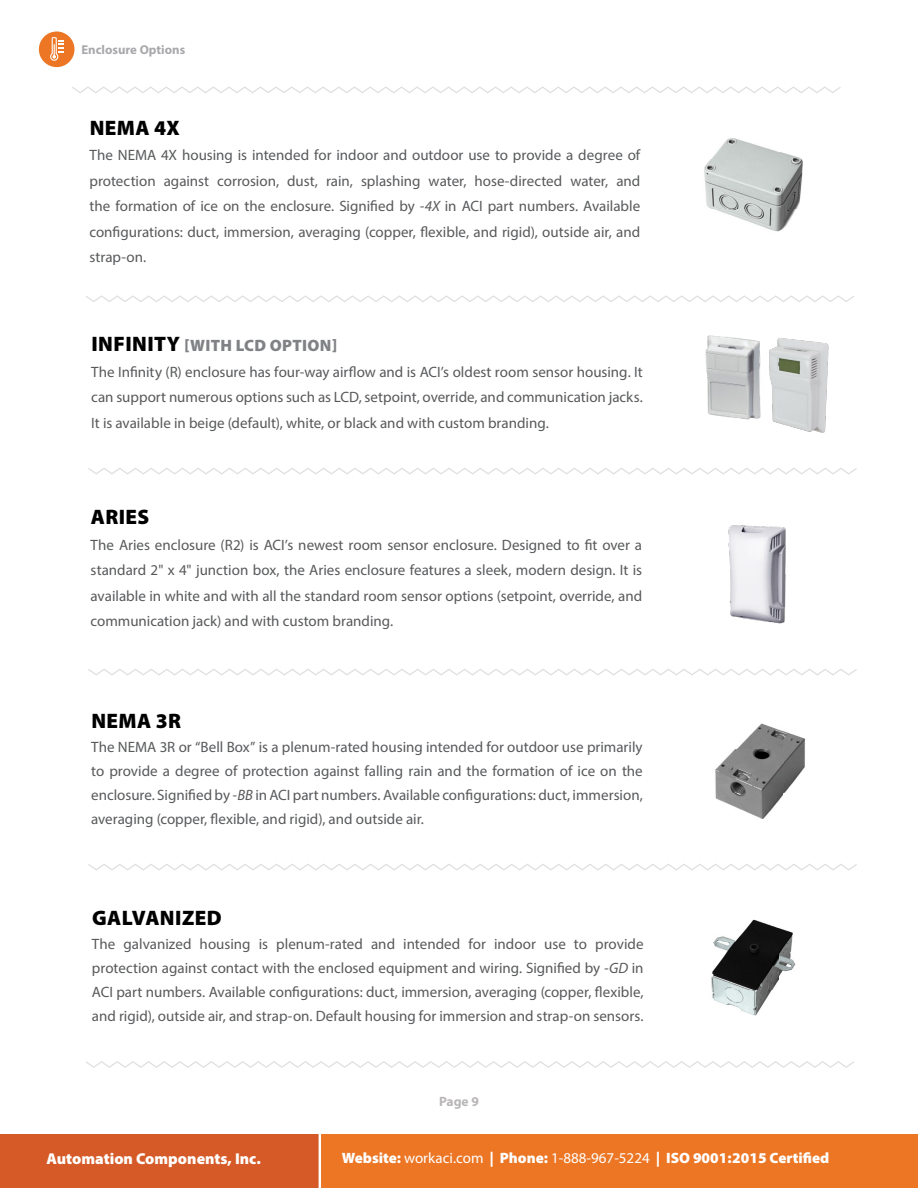
<style>
.page{position:relative;width:918px;height:1188px;background:#fff}
.page>*{position:absolute;margin:0;border:0;box-sizing:border-box;transform-origin:0 0}
.t1{font:900 21px "Myriad Pro";letter-spacing:.02em;color:#000}
.t2{font:900 16.5px "Myriad Pro";letter-spacing:.02em;color:#808285}
.t3{font:900 15.75px "Myriad Pro";color:#fff}
.t4{font:15px/25.5px "Myriad Pro";color:#58595b;text-align:justify}
.t5{font:900 15px "Myriad Pro";color:#fff}
.t6{font:700 13.5px "Myriad Pro";color:#b9b6b6}
.t7{font:700 12.75px "Myriad Pro";color:#a8a8ac}
.s1{font-style:italic}
.s2{font-size:21px;color:#000}
.s3{font-weight:400}
</style>
<div class="page">
<div style="left:0;top:1134px;width:321px;height:54px;background:#d65a27"></div>
<div style="left:321px;top:1134px;width:597px;height:54px;background:#ec7624"></div>
<hr style="left:319px;top:1134px;width:2px;height:54px;background:#fff">
<div style="left:39px;top:32px;width:36px;height:35px;background:#ec7624;border-radius:50%"></div>
<svg style="left:50px;top:37px;width:14px;height:24px"></svg>
<svg style="left:72px;top:86px;width:769px;height:7px"></svg>
<svg style="left:86px;top:295px;width:768px;height:7px"></svg>
<img style="left:704px;top:138px;width:99px;height:94px">
<img style="left:715px;top:723px;width:90px;height:96px">
<svg style="left:88px;top:864px;width:769px;height:7px"></svg>
<svg style="left:88px;top:669px;width:769px;height:7px"></svg>
<svg style="left:88px;top:468px;width:769px;height:7px"></svg>
<img style="left:728px;top:525px;width:58px;height:99px">
<img style="left:705px;top:335px;width:56px;height:85px">
<img style="left:769px;top:338px;width:60px;height:95px">
<svg style="left:86px;top:1061px;width:768px;height:7px"></svg>
<img style="left:711px;top:919px;width:85px;height:97px">
<p class="t7" style="left:81px;top:41px;width:105px">Enclosure Options</p>
<h1 class="t1" style="left:90px;top:113px;width:91px">NEMA 4X</h1>
<p class="t4" style="left:90px;top:142px;width:552px">The NEMA 4X housing is intended for indoor and outdoor use to provide a degree of protection against corrosion, dust, rain, splashing water, hose-directed water, and the formation of ice on the enclosure. Signified by <span class="s1">-4X</span> in ACI part numbers. Available configurations: duct, immersion, averaging (copper, flexible, and rigid), outside air, and strap-on.</p>
<p class="t2" style="left:91px;top:335px;width:247px"><span class="s2">INFINITY</span> [WITH LCD OPTION]</p>
<p class="t4" style="left:91px;top:359px;width:553px">The Infinity (R) enclosure has four-way airflow and is ACI’s oldest room sensor housing. It can support numerous options such as LCD, setpoint, override, and communication jacks.<br>It is available in beige (default), white, or black and with custom branding.</p>
<h1 class="t1" style="left:91px;top:503px;width:60px">ARIES</h1>
<p class="t4" style="left:91px;top:532px;width:553px">The Aries enclosure (R2) is ACI’s newest room sensor enclosure. Designed to fit over a standard 2" x 4" junction box, the Aries enclosure features a sleek, modern design. It is available in white and with all the standard room sensor options (setpoint, override, and communication jack) and with custom branding.</p>
<h1 class="t1" style="left:91px;top:707px;width:91px">NEMA 3R</h1>
<p class="t4" style="left:91px;top:734px;width:553px;line-height:24px">The NEMA 3R or “Bell Box” is a plenum-rated housing intended for outdoor use primarily to provide a degree of protection against falling rain and the formation of ice on the enclosure. Signified by <span class="s1">-BB</span> in ACI part numbers. Available configurations: duct, immersion, averaging (copper, flexible, and rigid), and outside air.</p>
<h1 class="t1" style="left:92px;top:904px;width:131px">GALVANIZED</h1>
<p class="t4" style="left:92px;top:932px;width:553px;line-height:24px">The galvanized housing is plenum-rated and intended for indoor use to provide protection against contact with the enclosed equipment and wiring. Signified by <span class="s1">-GD</span> in ACI part numbers. Available configurations: duct, immersion, averaging (copper, flexible, and rigid), outside air, and strap-on. Default housing for immersion and strap-on sensors.</p>
<p class="t6" style="left:439px;top:1092px;width:41px">Page 9</p>
<p class="t3" style="left:46px;top:1148px;width:216px">Automation Components, Inc.</p>
<p class="t5" style="left:342px;top:1148px;width:489px">Website: <span class="s3">workaci.com</span> | Phone: <span class="s3">1-888-967-5224</span> | ISO 9001:2015 Certified</p>
</div>
